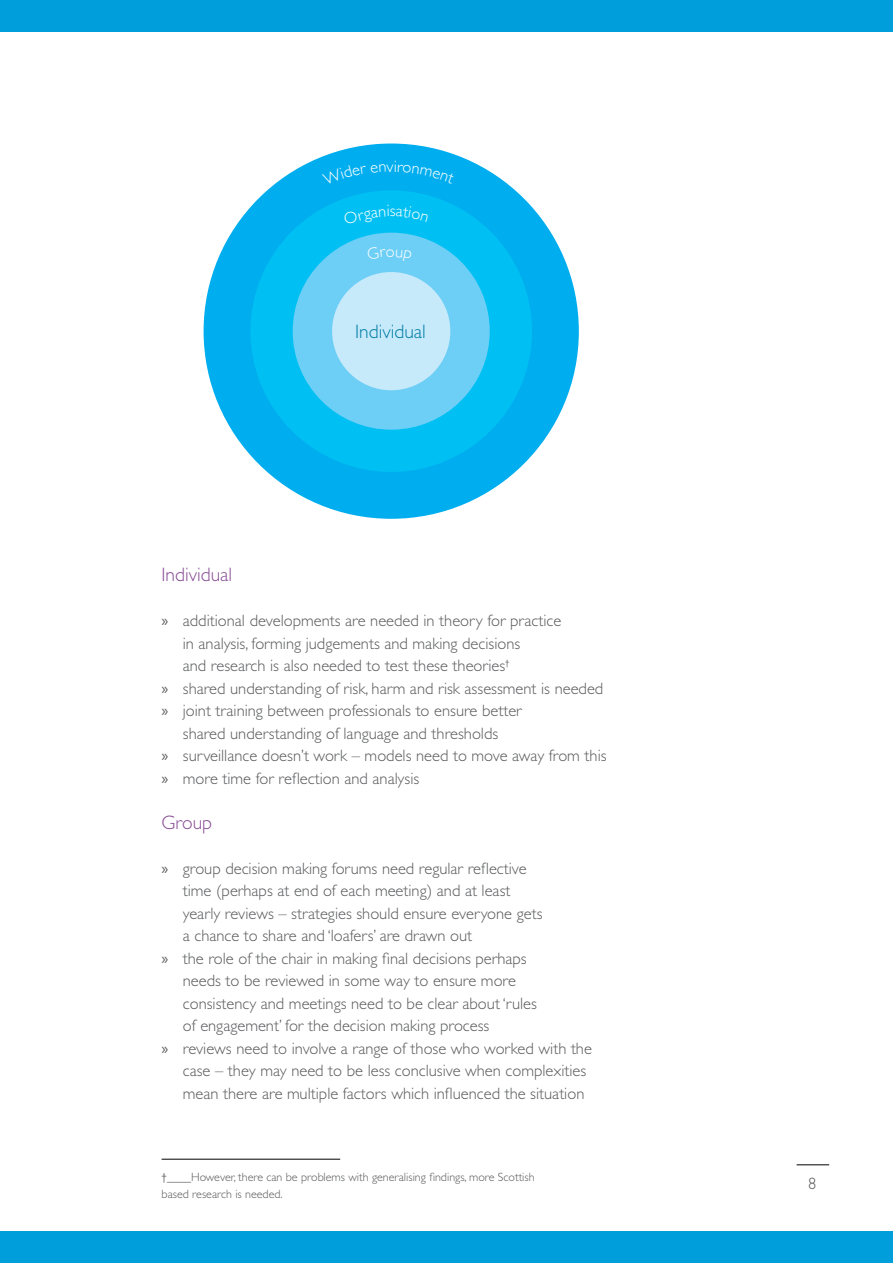
<style>
.page{position:relative;width:893px;height:1263px;background:#fff}
.page>*{position:absolute;margin:0;border:0;box-sizing:border-box;transform-origin:0 0}
.t1{font:300 19.5px "Gill Sans Std";color:#884c95}
.t2{font:300 19.5px "Gill Sans Std";color:#007ea4}
.t3{font:300 16.5px/22.5px "Gill Sans Std";color:#58595b}
.t4{font:300 12px/16.5px "Gill Sans Std";color:#58595b}
.s1{font-family:"Myriad Pro";font-weight:400}
.s2{font-family:"Chaparral Pro";font-weight:400}
</style>
<div class="page">
<div style="left:0;top:0;width:893px;height:32px;background:#009fdb"></div>
<div style="left:0;top:1231px;width:893px;height:32px;background:#009fdb"></div>
<hr style="left:797px;top:1164px;width:32px;height:1px;background:#000">
<hr style="left:162px;top:1159px;width:178px;height:1px;background:#000">
<div style="left:204px;top:144px;width:375px;height:375px;background:#00aeef;border-radius:50%"></div>
<div style="left:250px;top:190px;width:282px;height:282px;background:#00c0f3;border-radius:50%"></div>
<div style="left:293px;top:233px;width:197px;height:197px;background:#6dcff6;border-radius:50%"></div>
<div style="left:332px;top:272px;width:118px;height:118px;background:#c7eafb;border-radius:50%"></div>
<p class="t2" style="left:355px;top:320px;width:72px">Individual</p>
<p class="t1" style="left:162px;top:564px;width:72px">Individual</p>
<p class="t3" style="left:183px;top:610px;width:380px;text-indent:-21px"><span class="s1">»</span> additional developments are needed in theory for practice in analysis, forming judgements and making decisions<br>and research is also needed to test these theories<sup>†</sup></p>
<p class="t3" style="left:162px;top:677px;width:443px"><span class="s1">»</span> shared understanding of risk, harm and risk assessment is needed</p>
<p class="t3" style="left:162px;top:700px;width:362px;text-align:center"><span class="s1">»</span> joint training between professionals to ensure better shared understanding of language and thresholds</p>
<p class="t3" style="left:162px;top:745px;width:447px"><span class="s1">»</span> surveillance doesn’t work – models need to move away from this</p>
<p class="t3" style="left:162px;top:767px;width:259px"><span class="s1">»</span> more time for reflection and analysis</p>
<p class="t1" style="left:162px;top:811px;width:52px">Group</p>
<p class="t3" style="left:183px;top:857px;width:361px;text-indent:-21px"><span class="s1">»</span> group decision making forums need regular reflective time (perhaps at end of each meeting) and at least yearly reviews – strategies should ensure everyone gets a chance to share and ‘loafers’ are drawn out</p>
<p class="t3" style="left:183px;top:947px;width:356px;text-indent:-21px"><span class="s1">»</span> the role of the chair in making final decisions perhaps needs to be reviewed in some way to ensure more consistency and meetings need to be clear about ‘rules of engagement’ for the decision making process</p>
<p class="t3" style="left:183px;top:1037px;width:411px;text-indent:-21px"><span class="s1">»</span> reviews need to involve a range of those who worked with the case – they may need to be less conclusive when complexities mean there are multiple factors which influenced the situation</p>
<p class="t4" style="left:162px;top:1169px;width:375px"><span class="s2">†</span>____However, there can be problems with generalising findings, more Scottish based research is needed.</p>
<p class="t3" style="left:808px;top:1172px;width:10px">8</p>
</div>
